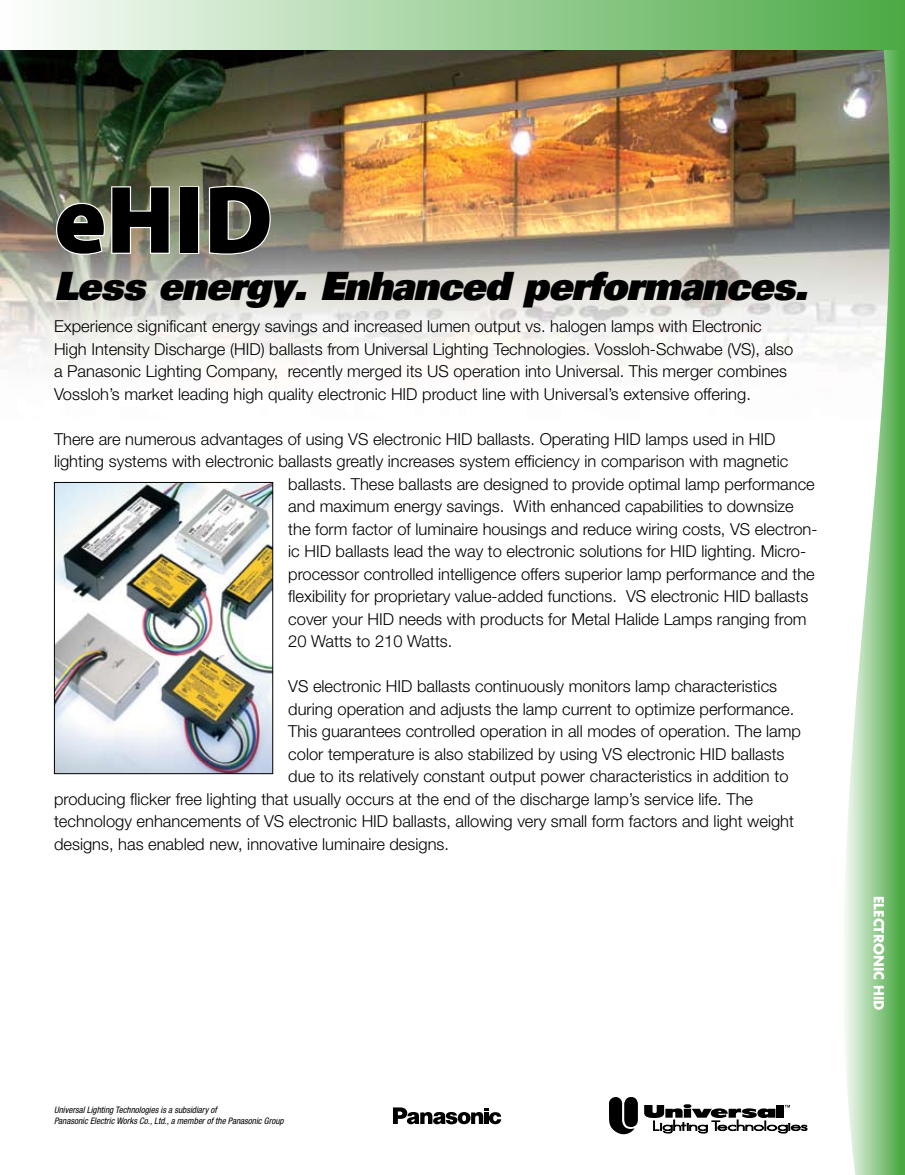
<style>
.page{position:relative;width:905px;height:1175px;background:#fff}
.page>*{position:absolute;margin:0;border:0;box-sizing:border-box;transform-origin:0 0}
.t1{font:900 96.75px "Myriad Pro";color:#000}
.t2{font:39px "Univers LT Std X Black Obl";letter-spacing:-.03em;color:#000}
.t3{font:300 16.5px/22.5px "Helvetica Neue LT Std";color:#000}
.t4{font:700 13.5px "Futura";color:#fff}
.t5{font:italic condensed 9px/10.8px "Helvetica Neue LT Std";color:#000}
</style>
<div class="page">
<img style="left:0;top:49px;width:843px;height:1086px">
<svg style="left:55px;top:185px;width:116px;height:71px"></svg>
<div style="left:179px;top:186px;width:20px;height:68px;border:2px solid #fff"></div>
<svg style="left:207px;top:185px;width:65px;height:71px"></svg>
<svg style="left:609px;top:1096px;width:198px;height:38px"></svg>
<svg style="left:393px;top:1107px;width:108px;height:17px"></svg>
<img style="left:56px;top:484px;width:215px;height:288px">
<div style="left:54px;top:482px;width:219px;height:292px;border:1px solid #000"></div>
<svg style="left:843px;top:49px;width:61px;height:1125px"></svg>
<div style="left:0;top:0;width:904px;height:49px;background:linear-gradient(to right,#fefffe,#4ca945)"></div>
<p class="t1" style="left:54px;top:165px;width:220px">eHID</p>
<p class="t2" style="left:54px;top:260px;width:755px">Less energy. Enhanced performances.</p>
<p class="t3" style="left:54px;top:315px;width:741px">Experience significant energy savings and increased lumen output vs. halogen lamps with Electronic High Intensity Discharge (HID) ballasts from Universal Lighting Technologies. Vossloh-Schwabe (VS), also a Panasonic Lighting Company, recently merged its US operation into Universal. This merger combines Vossloh’s market leading high quality electronic HID product line with Universal’s extensive offering.</p>
<p class="t3" style="left:54px;top:427px;width:723px">There are numerous advantages of using VS electronic HID ballasts. Operating HID lamps used in HID</p>
<p class="t3" style="left:54px;top:450px;width:736px">lighting systems with electronic ballasts greatly increases system efficiency in comparison with magnetic</p>
<p class="t3" style="left:288px;top:472px;width:528px">ballasts. These ballasts are designed to provide optimal lamp performance</p>
<p class="t3" style="left:288px;top:495px;width:507px">and maximum energy savings. With enhanced capabilities to downsize</p>
<p class="t3" style="left:288px;top:517px;width:531px">the form factor of luminaire housings and reduce wiring costs, VS electron-</p>
<p class="t3" style="left:288px;top:540px;width:519px">ic HID ballasts lead the way to electronic solutions for HID lighting. Micro-</p>
<p class="t3" style="left:288px;top:562px;width:528px">processor controlled intelligence offers superior lamp performance and the</p>
<p class="t3" style="left:288px;top:585px;width:521px">flexibility for proprietary value-added functions. VS electronic HID ballasts</p>
<p class="t3" style="left:288px;top:607px;width:520px">cover your HID needs with products for Metal Halide Lamps ranging from</p>
<p class="t3" style="left:288px;top:630px;width:166px">20 Watts to 210 Watts.</p>
<p class="t3" style="left:288px;top:675px;width:490px">VS electronic HID ballasts continuously monitors lamp characteristics</p>
<p class="t3" style="left:288px;top:697px;width:507px">during operation and adjusts the lamp current to optimize performance.</p>
<p class="t3" style="left:288px;top:720px;width:514px">This guarantees controlled operation in all modes of operation. The lamp</p>
<p class="t3" style="left:288px;top:742px;width:498px">color temperature is also stabilized by using VS electronic HID ballasts</p>
<p class="t3" style="left:288px;top:765px;width:501px">due to its relatively constant output power characteristics in addition to</p>
<p class="t3" style="left:54px;top:787px;width:700px">producing flicker free lighting that usually occurs at the end of the discharge lamp’s service life. The</p>
<p class="t3" style="left:54px;top:810px;width:741px">technology enhancements of VS electronic HID ballasts, allowing very small form factors and light weight</p>
<p class="t3" style="left:54px;top:832px;width:396px">designs, has enabled new, innovative luminaire designs.</p>
<p class="t5" style="left:54px;top:1104px;width:231px">Universal Lighting Technologies is a subsidiary of<br>Panasonic Electric Works Co., Ltd., a member of the Panasonic Group</p>
<p class="t4" style="left:888px;top:896px;width:116px;rotate:90deg">ELECTRONIC HID</p>
</div>
